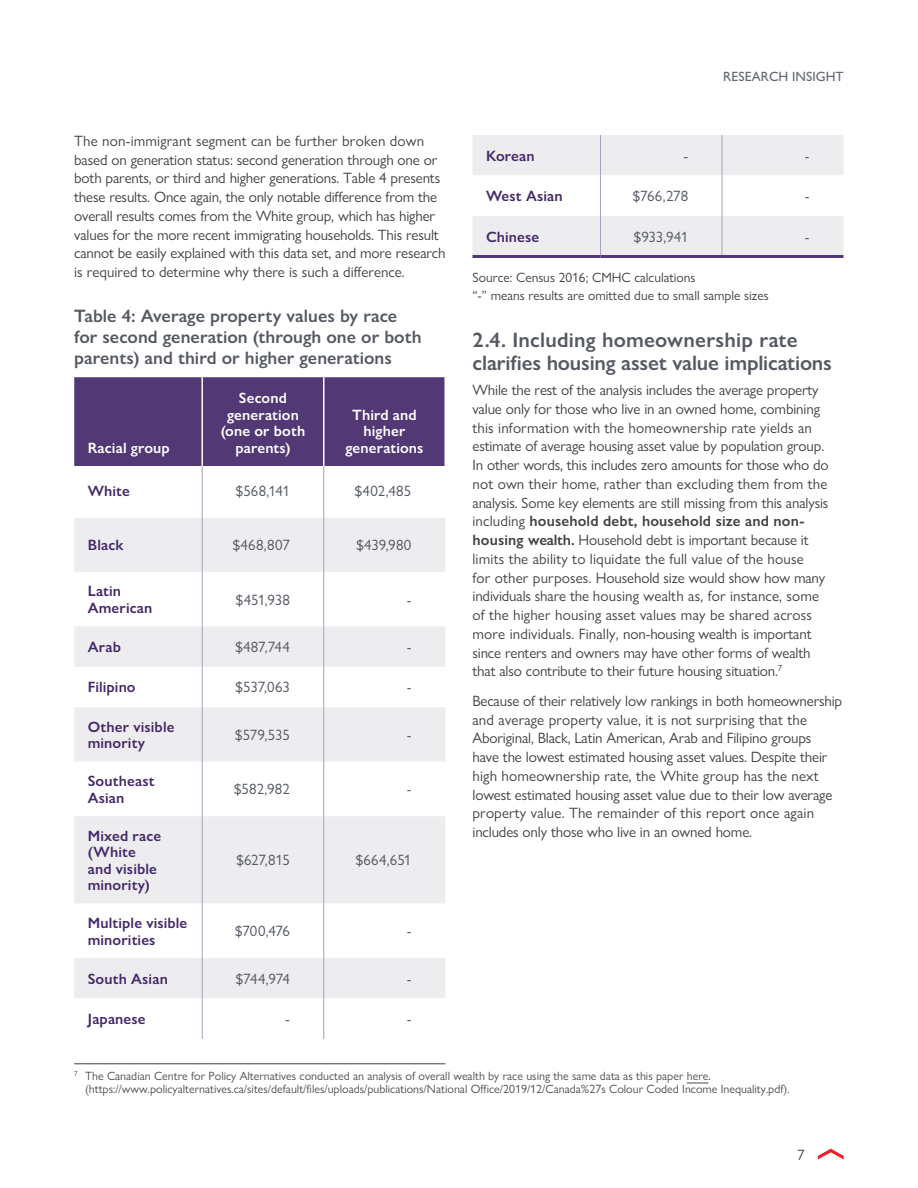
<style>
.page{position:relative;width:918px;height:1188px;background:#fff}
.page>*{position:absolute;margin:0;border:0;box-sizing:border-box;transform-origin:0 0}
.H4_Subhead{font:600 21px/22.5px "Gill Sans Nova";letter-spacing:-.005em;color:#545962}
.t1{font:600 18px/21px "Gill Sans Nova";color:#545962}
.P_Body{font:15px/18.8px "Gill Sans Nova";letter-spacing:-.01em;color:#414042}
.Table_RowHeader{font:600 15px/16.5px "Gill Sans Nova";letter-spacing:.01em;color:#45286a}
.Table_Body_right{font:15px "Gill Sans Nova";letter-spacing:-.005em;color:#545962}
.Table_ColumnHeader{font:600 15px/16.5px "Gill Sans Nova";letter-spacing:.01em;color:#fff;text-align:center}
.t2{font:15px "Gill Sans Nova";color:#4d4d4f}
.P_Body-2{font:13.5px/18.8px "Gill Sans Nova";color:#414042}
.t3{font:500 13.5px "Gill Sans Nova";color:#626770}
.P_Body-3{font:12px/13.5px "Gill Sans Nova";color:#4d4d4f}
.s1{font-weight:600}
</style>
<div class="page">
<svg style="left:818px;top:1149px;width:26px;height:11px"></svg>
<div style="left:74px;top:377px;width:370px;height:89px;background:#523975"></div>
<svg style="left:74px;top:518px;width:371px;height:244px;fill:#ededef"></svg>
<svg style="left:74px;top:762px;width:371px;height:277px"></svg>
<hr style="left:201px;top:377px;width:2px;height:89px;background:#fff">
<hr style="left:323px;top:377px;width:1px;height:89px;background:#fff">
<hr style="left:202px;top:466px;width:1px;height:52px;background:#a99ebd">
<hr style="left:323px;top:466px;width:1px;height:52px;background:#a99ebd">
<hr style="left:202px;top:518px;width:1px;height:54px;background:#a99ebd">
<hr style="left:323px;top:518px;width:1px;height:54px;background:#a99ebd">
<hr style="left:202px;top:572px;width:1px;height:54px;background:#a99ebd">
<hr style="left:323px;top:572px;width:1px;height:54px;background:#a99ebd">
<hr style="left:202px;top:626px;width:1px;height:41px;background:#a99ebd">
<hr style="left:323px;top:626px;width:1px;height:41px;background:#a99ebd">
<hr style="left:202px;top:667px;width:1px;height:40px;background:#a99ebd">
<hr style="left:323px;top:667px;width:1px;height:40px;background:#a99ebd">
<hr style="left:202px;top:707px;width:1px;height:55px;background:#a99ebd">
<hr style="left:323px;top:707px;width:1px;height:55px;background:#a99ebd">
<hr style="left:202px;top:762px;width:1px;height:54px;background:#a99ebd">
<hr style="left:323px;top:762px;width:1px;height:54px;background:#a99ebd">
<hr style="left:202px;top:816px;width:1px;height:88px;background:#a99ebd">
<hr style="left:323px;top:816px;width:1px;height:88px;background:#a99ebd">
<hr style="left:202px;top:904px;width:1px;height:54px;background:#a99ebd">
<hr style="left:323px;top:904px;width:1px;height:54px;background:#a99ebd">
<hr style="left:202px;top:958px;width:1px;height:41px;background:#a99ebd">
<hr style="left:323px;top:958px;width:1px;height:41px;background:#a99ebd">
<hr style="left:202px;top:999px;width:1px;height:40px;background:#a99ebd">
<hr style="left:323px;top:999px;width:1px;height:40px;background:#a99ebd">
<hr style="left:74px;top:1064px;width:372px;height:1px;background:#414042">
<svg style="left:687px;top:1083px;width:21px;height:1px"></svg>
<div style="left:473px;top:135px;width:370px;height:120px;background:#ededef"></div>
<svg style="left:473px;top:176px;width:370px;height:40px"></svg>
<hr style="left:472px;top:255px;width:128px;height:3px;background:#523975">
<hr style="left:600px;top:255px;width:122px;height:3px;background:#523975">
<hr style="left:722px;top:255px;width:121px;height:3px;background:#523975">
<hr style="left:600px;top:135px;width:1px;height:41px;background:#a99ebd">
<hr style="left:722px;top:135px;width:1px;height:41px;background:#a99ebd">
<hr style="left:600px;top:176px;width:1px;height:40px;background:#a99ebd">
<hr style="left:722px;top:176px;width:1px;height:40px;background:#a99ebd">
<hr style="left:600px;top:216px;width:1px;height:39px;background:#a99ebd">
<hr style="left:722px;top:216px;width:1px;height:39px;background:#a99ebd">
<p class="P_Body" style="left:74px;top:131px;width:373px">The non-immigrant segment can be further broken down based on generation status: second generation through one or both parents, or third and higher generations. Table 4 presents these results. Once again, the only notable difference from the overall results comes from the White group, which has higher values for the more recent immigrating households. This result cannot be easily explained with this data set, and more research is required to determine why there is such a difference.</p>
<p class="t1" style="left:74px;top:306px;width:349px">Table 4: Average property values by race for second generation (through one or both parents) and third or higher generations</p>
<p class="Table_ColumnHeader" style="left:88px;top:439px;width:84px">Racial group</p>
<p class="Table_ColumnHeader" style="left:221px;top:390px;width:86px">Second generation (one or both parents)</p>
<p class="Table_ColumnHeader" style="left:345px;top:406px;width:80px">Third and higher generations</p>
<p class="Table_RowHeader" style="left:88px;top:483px;width:44px">White</p>
<p class="Table_Body_right" style="left:236px;top:482px;width:56px">$568,141</p>
<p class="Table_Body_right" style="left:355px;top:482px;width:58px">$402,485</p>
<p class="Table_RowHeader" style="left:88px;top:537px;width:37px">Black</p>
<p class="Table_Body_right" style="left:233px;top:536px;width:59px">$468,807</p>
<p class="Table_Body_right" style="left:356px;top:536px;width:57px">$439,980</p>
<p class="Table_RowHeader" style="left:88px;top:583px;width:66px">Latin<br>American</p>
<p class="Table_Body_right" style="left:236px;top:590px;width:56px">$451,938</p>
<p class="Table_Body_right" style="left:407px;top:590px;width:6px">-</p>
<p class="Table_RowHeader" style="left:88px;top:639px;width:35px">Arab</p>
<p class="Table_Body_right" style="left:235px;top:638px;width:56px">$487,744</p>
<p class="Table_Body_right" style="left:407px;top:638px;width:6px">-</p>
<p class="Table_RowHeader" style="left:88px;top:679px;width:49px">Filipino</p>
<p class="Table_Body_right" style="left:236px;top:678px;width:56px">$537,063</p>
<p class="Table_Body_right" style="left:407px;top:678px;width:6px">-</p>
<p class="Table_RowHeader" style="left:88px;top:718px;width:88px">Other visible minority</p>
<p class="Table_Body_right" style="left:235px;top:726px;width:56px">$579,535</p>
<p class="Table_Body_right" style="left:407px;top:726px;width:6px">-</p>
<p class="Table_RowHeader" style="left:88px;top:773px;width:68px">Southeast<br>Asian</p>
<p class="Table_Body_right" style="left:234px;top:780px;width:57px">$582,982</p>
<p class="Table_Body_right" style="left:407px;top:780px;width:6px">-</p>
<p class="Table_RowHeader" style="left:88px;top:827px;width:75px">Mixed race (White and visible minority)</p>
<p class="Table_Body_right" style="left:236px;top:851px;width:55px">$627,815</p>
<p class="Table_Body_right" style="left:356px;top:851px;width:57px">$664,651</p>
<p class="Table_RowHeader" style="left:88px;top:915px;width:101px">Multiple visible minorities</p>
<p class="Table_Body_right" style="left:235px;top:922px;width:56px">$700,476</p>
<p class="Table_Body_right" style="left:407px;top:922px;width:6px">-</p>
<p class="Table_RowHeader" style="left:88px;top:970px;width:82px">South Asian</p>
<p class="Table_Body_right" style="left:236px;top:969px;width:56px">$744,974</p>
<p class="Table_Body_right" style="left:407px;top:969px;width:6px">-</p>
<p class="Table_RowHeader" style="left:88px;top:1011px;width:59px">Japanese</p>
<p class="Table_Body_right" style="left:285px;top:1010px;width:6px">-</p>
<p class="Table_Body_right" style="left:407px;top:1010px;width:6px">-</p>
<p class="t3" style="left:723px;top:68px;width:122px">RESEARCH INSIGHT</p>
<p class="Table_RowHeader" style="left:486px;top:147px;width:50px">Korean</p>
<p class="Table_Body_right" style="left:683px;top:146px;width:6px">-</p>
<p class="Table_Body_right" style="left:805px;top:146px;width:6px">-</p>
<p class="Table_RowHeader" style="left:486px;top:188px;width:78px">West Asian</p>
<p class="Table_Body_right" style="left:633px;top:187px;width:57px">$766,278</p>
<p class="Table_Body_right" style="left:805px;top:187px;width:6px">-</p>
<p class="Table_RowHeader" style="left:486px;top:228px;width:55px">Chinese</p>
<p class="Table_Body_right" style="left:634px;top:227px;width:56px">$933,941</p>
<p class="Table_Body_right" style="left:805px;top:227px;width:6px">-</p>
<p class="P_Body-2" style="left:472px;top:267px;width:298px">Source: Census 2016; CMHC calculations<br>“-” means results are omitted due to small sample sizes</p>
<h4 class="H4_Subhead" style="left:472px;top:329px;width:361px">2.4. Including homeownership rate clarifies housing asset value implications</h4>
<p class="P_Body" style="left:472px;top:380px;width:358px">While the rest of the analysis includes the average property value only for those who live in an owned home, combining this information with the homeownership rate yields an estimate of average housing asset value by population group.<br>In other words, this includes zero amounts for those who do not own their home, rather than excluding them from the analysis. Some key elements are still missing from this analysis including <span class="s1">household debt, household size and non&shy;housing wealth.</span> Household debt is important because it limits the ability to liquidate the full value of the house<br>for other purposes. Household size would show how many individuals share the housing wealth as, for instance, some of the higher housing asset values may be shared across more individuals. Finally, non-housing wealth is important since renters and owners may have other forms of wealth that also contribute to their future housing situation.<sup>7</sup></p>
<p class="P_Body" style="left:472px;top:691px;width:371px">Because of their relatively low rankings in both homeownership and average property value, it is not surprising that the Aboriginal, Black, Latin American, Arab and Filipino groups<br>have the lowest estimated housing asset values. Despite their high homeownership rate, the White group has the next lowest estimated housing asset value due to their low average property value. The remainder of this report once again includes only those who live in an owned home.</p>
<p class="P_Body-3" style="left:85px;top:1069px;width:706px;text-indent:-11px"><sup>7</sup> The Canadian Centre for Policy Alternatives conducted an analysis of overall wealth by race using the same data as this paper here. (https://www.policyalternatives.ca/sites/default/files/uploads/publications/National Office/2019/12/Canada%27s Colour Coded Income Inequality.pdf).</p>
<p class="t2" style="left:797px;top:1145px;width:9px">7</p>
</div>
